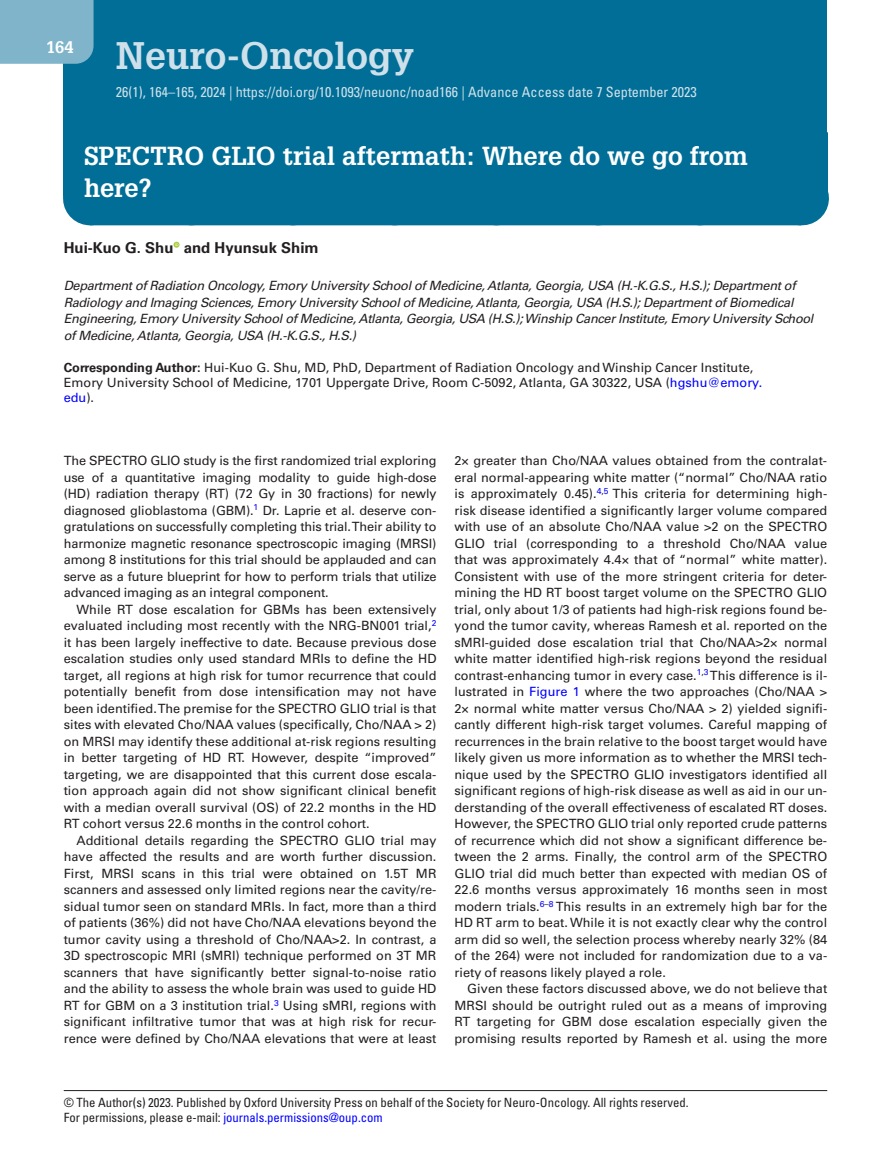
<style>
.page{position:relative;width:891px;height:1175px;background:#fff}
.page>*{position:absolute;margin:0;border:0;box-sizing:border-box;transform-origin:0 0}
.t1{font:700 37.5px "Glypha LT Std";color:#cee0ea}
.t2{font:700 25.5px/31.5px "Glypha LT Std";color:#fff}
.t3{font:700 16.5px "Glypha LT Std";color:#fff}
.t4{font:700 15px "Univers LT Std";color:#231f20}
.t5{font:condensed 14.25px "Univers LT Std";color:#cee0ea}
.t6{font:12.75px/16.5px "Univers LT Std";color:#231f20;text-align:justify}
.t7{font:italic 12.75px/16.5px "Univers LT Std";letter-spacing:-.025em;color:#231f20}
.t8{font:condensed 12.75px/15px "Univers LT Std";color:#231f20}
.s1{font-weight:700}
.s2{color:#00f}
</style>
<div class="page">
<div style="left:64px;top:0;width:763px;height:166px;background:#006e96"></div>
<div style="left:0;top:0;width:94px;height:64px;background:#7fb4ca"></div>
<svg style="left:174px;top:242px;width:6px;height:6px"></svg>
<hr style="left:64px;top:1090px;width:763px;height:1px;background:#231f20">
<div style="left:63px;top:132px;width:765px;height:33px;background:#006e96"></div>
<div style="left:63px;top:165px;width:765px;height:60px;background:#006e96"></div>
<hr style="left:90px;top:171px;width:1px;height:54px;background:#006e96">
<hr style="left:801px;top:171px;width:1px;height:54px;background:#006e96">
<p class="t3" style="left:46px;top:37px;width:29px">164</p>
<h1 class="t1" style="left:116px;top:32px;width:299px">Neuro-Oncology</h1>
<p class="t5" style="left:116px;top:83px;width:582px">26(1), 164–165, 2024 | https://doi.org/10.1093/neuonc/noad166 | Advance Access date 7 September 2023</p>
<h2 class="t2" style="left:84px;top:140px;width:665px">SPECTRO GLIO trial aftermath: Where do we go from here?</h2>
<p class="t4" style="left:64px;top:239px;width:256px">Hui-Kuo G. Shu and Hyunsuk Shim</p>
<p class="t7" style="left:64px;top:278px;width:751px">Department of Radiation Oncology, Emory University School of Medicine, Atlanta, Georgia, USA (H.-K.G.S., H.S.); Department of Radiology and Imaging Sciences, Emory University School of Medicine, Atlanta, Georgia, USA (H.S.); Department of Biomedical Engineering, Emory University School of Medicine, Atlanta, Georgia, USA (H.S.); Winship Cancer Institute, Emory University School of Medicine, Atlanta, Georgia, USA (H.-K.G.S., H.S.)</p>
<p class="t6" style="left:64px;top:360px;width:700px;line-height:15px;text-align:left"><span class="s1">Corresponding Author:</span> Hui-Kuo G. Shu, MD, PhD, Department of Radiation Oncology and Winship Cancer Institute,<br>Emory University School of Medicine, 1701 Uppergate Drive, Room C-5092, Atlanta, GA 30322, USA (<span class="s2">hgshu@emory. edu</span>).</p>
<p class="t6" style="left:64px;top:452px;width:374px">The SPECTRO GLIO study is the first randomized trial exploring use of a quantitative imaging modality to guide high-dose (HD) radiation therapy (RT) (72 Gy in 30 fractions) for newly diagnosed glioblastoma (GBM).<sup>1</sup> Dr. Laprie et al. deserve con&shy;gratulations on successfully completing this trial. Their ability to harmonize magnetic resonance spectroscopic imaging (MRSI) among 8 institutions for this trial should be applauded and can serve as a future blueprint for how to perform trials that utilize advanced imaging as an integral component.</p>
<p class="t6" style="left:64px;top:601px;width:374px;text-indent:13px">While RT dose escalation for GBMs has been extensively evaluated including most recently with the NRG-BN001 trial,<sup>2 </sup>it has been largely ineffective to date. Because previous dose escalation studies only used standard MRIs to define the HD target, all regions at high risk for tumor recurrence that could potentially benefit from dose intensification may not have been identified. The premise for the SPECTRO GLIO trial is that sites with elevated Cho/NAA values (specifically, Cho/NAA &gt; 2) on MRSI may identify these additional at-risk regions resulting in better targeting of HD RT. However, despite “improved” targeting, we are disappointed that this current dose escala&shy;tion approach again did not show significant clinical benefit with a median overall survival (OS) of 22.2 months in the HD RT cohort versus 22.6 months in the control cohort.</p>
<p class="t6" style="left:64px;top:832px;width:374px;text-indent:13px">Additional details regarding the SPECTRO GLIO trial may have affected the results and are worth further discussion.<br>First, MRSI scans in this trial were obtained on 1.5T MR scanners and assessed only limited regions near the cavity/re&shy;sidual tumor seen on standard MRIs. In fact, more than a third of patients (36%) did not have Cho/NAA elevations beyond the tumor cavity using a threshold of Cho/NAA&gt;2. In contrast, a 3D spectroscopic MRI (sMRI) technique performed on 3T MR scanners that have significantly better signal-to-noise ratio and the ability to assess the whole brain was used to guide HD RT for GBM on a 3 institution trial.<sup>3</sup> Using sMRI, regions with significant infiltrative tumor that was at high risk for recur&shy;rence were defined by Cho/NAA elevations that were at least</p>
<p class="t6" style="left:454px;top:452px;width:374px">2× greater than Cho/NAA values obtained from the contralat&shy;eral normal-appearing white matter (“normal” Cho/NAA ratio is approximately 0.45).<sup>4</sup><sup>,</sup><sup>5</sup> This criteria for determining high&shy;risk disease identified a significantly larger volume compared with use of an absolute Cho/NAA value &gt;2 on the SPECTRO GLIO trial (corresponding to a threshold Cho/NAA value that was approximately 4.4× that of “normal” white matter).<br>Consistent with use of the more stringent criteria for deter&shy;mining the HD RT boost target volume on the SPECTRO GLIO trial, only about 1/3 of patients had high-risk regions found be&shy;yond the tumor cavity, whereas Ramesh et al. reported on the sMRI-guided dose escalation trial that Cho/NAA&gt;2× normal white matter identified high-risk regions beyond the residual contrast-enhancing tumor in every case.<sup>1</sup><sup>,</sup><sup>3</sup> This difference is il&shy;lustrated in <span class="s2">Figure 1</span> where the two approaches (Cho/NAA &gt; 2× normal white matter versus Cho/NAA &gt; 2) yielded signifi&shy;cantly different high-risk target volumes. Careful mapping of recurrences in the brain relative to the boost target would have likely given us more information as to whether the MRSI tech&shy;nique used by the SPECTRO GLIO investigators identified all significant regions of high-risk disease as well as aid in our un&shy;derstanding of the overall effectiveness of escalated RT doses.<br>However, the SPECTRO GLIO trial only reported crude patterns of recurrence which did not show a significant difference be&shy;tween the 2 arms. Finally, the control arm of the SPECTRO GLIO trial did much better than expected with median OS of 22.6 months versus approximately 16 months seen in most modern trials.<sup>6</sup><sup>–</sup><sup>8</sup> This results in an extremely high bar for the HD RT arm to beat. While it is not exactly clear why the control arm did so well, the selection process whereby nearly 32% (84 of the 264) were not included for randomization due to a va&shy;riety of reasons likely played a role.</p>
<p class="t6" style="left:455px;top:980px;width:374px;text-indent:13px">Given these factors discussed above, we do not believe that MRSI should be outright ruled out as a means of improving RT targeting for GBM dose escalation especially given the promising results reported by Ramesh et al. using the more</p>
<p class="t8" style="left:64px;top:1095px;width:626px">© The Author(s) 2023. Published by Oxford University Press on behalf of the Society for Neuro-Oncology. All rights reserved.<br>For permissions, please e-mail: <span class="s2">journals.permissions@oup.com</span></p>
</div>
